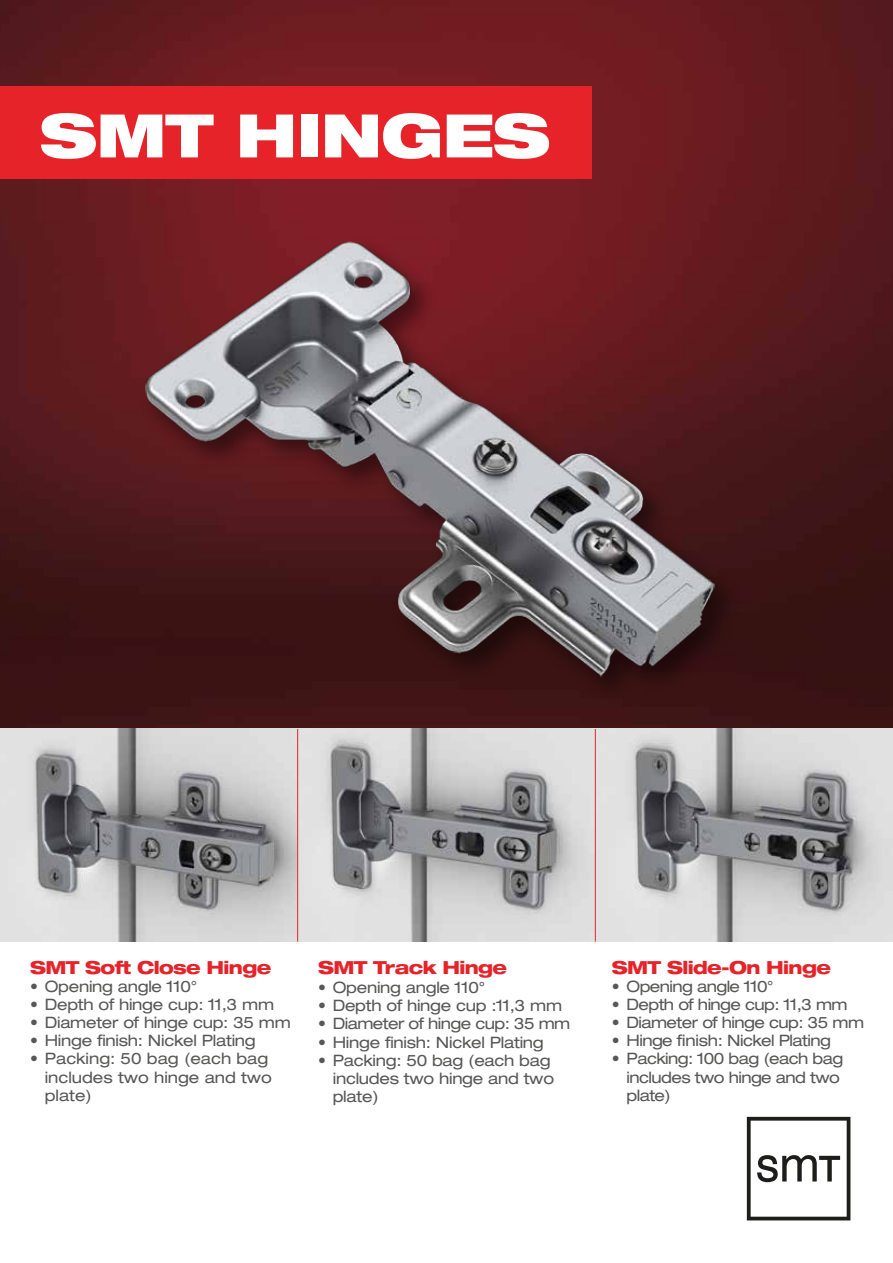
<style>
.page{position:relative;width:893px;height:1263px;background:#fff}
.page>*{position:absolute;margin:0;border:0;box-sizing:border-box;transform-origin:0 0}
.t1{font:900 expanded 60px "Helvetica Neue LT Pro";letter-spacing:-.015em;color:#fff}
.t2{font:800 expanded 18px "Helvetica Neue LT Pro";letter-spacing:-.035em;color:#e52329}
.t3{font:expanded 15.75px/18.1px "Helvetica Neue LT Pro";letter-spacing:-.015em;color:#575756}
.t4{font:expanded 15.75px/18.1px "Helvetica Neue LT Pro";letter-spacing:-.035em;color:#575756}
</style>
<div class="page">
<img style="left:0;top:0;width:893px;height:941px">
<img style="left:0;top:215px;width:893px;height:523px">
<div style="left:0;top:87px;width:591px;height:92px;background:#e52329"></div>
<hr style="left:297px;top:729px;width:1px;height:212px;background:#e52329">
<hr style="left:595px;top:729px;width:1px;height:212px;background:#e52329">
<svg style="left:747px;top:1117px;width:103px;height:103px"></svg>
<h1 class="t1" style="left:40px;top:97px;width:512px">SMT HINGES</h1>
<p class="t2" style="left:30px;top:956px;width:243px">SMT Soft Close Hinge</p>
<p class="t3" style="left:30px;top:977px;width:168px">• Opening angle 110°</p>
<p class="t3" style="left:30px;top:995px;width:245px">• Depth of hinge cup: 11,3 mm</p>
<p class="t3" style="left:30px;top:1013px;width:262px">• Diameter of hinge cup: 35 mm</p>
<p class="t3" style="left:30px;top:1031px;width:227px">• Hinge finish: Nickel Plating</p>
<p class="t3" style="left:45px;top:1049px;width:229px;text-indent:-15px">• Packing: 50 bag (each bag includes two hinge and two plate)</p>
<p class="t2" style="left:318px;top:956px;width:191px">SMT Track Hinge</p>
<p class="t3" style="left:318px;top:978px;width:168px">• Opening angle 110°</p>
<p class="t3" style="left:318px;top:996px;width:245px">• Depth of hinge cup :11,3 mm</p>
<p class="t4" style="left:318px;top:1015px;width:254px">• Diameter of hinge cup: 35 mm</p>
<p class="t3" style="left:318px;top:1033px;width:227px">• Hinge finish: Nickel Plating</p>
<p class="t3" style="left:333px;top:1051px;width:223px;text-indent:-15px">• Packing: 50 bag (each bag includes two hinge and two plate)</p>
<p class="t2" style="left:612px;top:956px;width:221px">SMT Slide-On Hinge</p>
<p class="t4" style="left:612px;top:977px;width:163px">• Opening angle 110°</p>
<p class="t4" style="left:612px;top:995px;width:237px">• Depth of hinge cup: 11,3 mm</p>
<p class="t4" style="left:612px;top:1013px;width:254px">• Diameter of hinge cup: 35 mm</p>
<p class="t4" style="left:612px;top:1031px;width:221px">• Hinge finish: Nickel Plating</p>
<p class="t4" style="left:626px;top:1049px;width:218px;text-indent:-15px">• Packing: 100 bag (each bag includes two hinge and two plate)</p>
</div>
